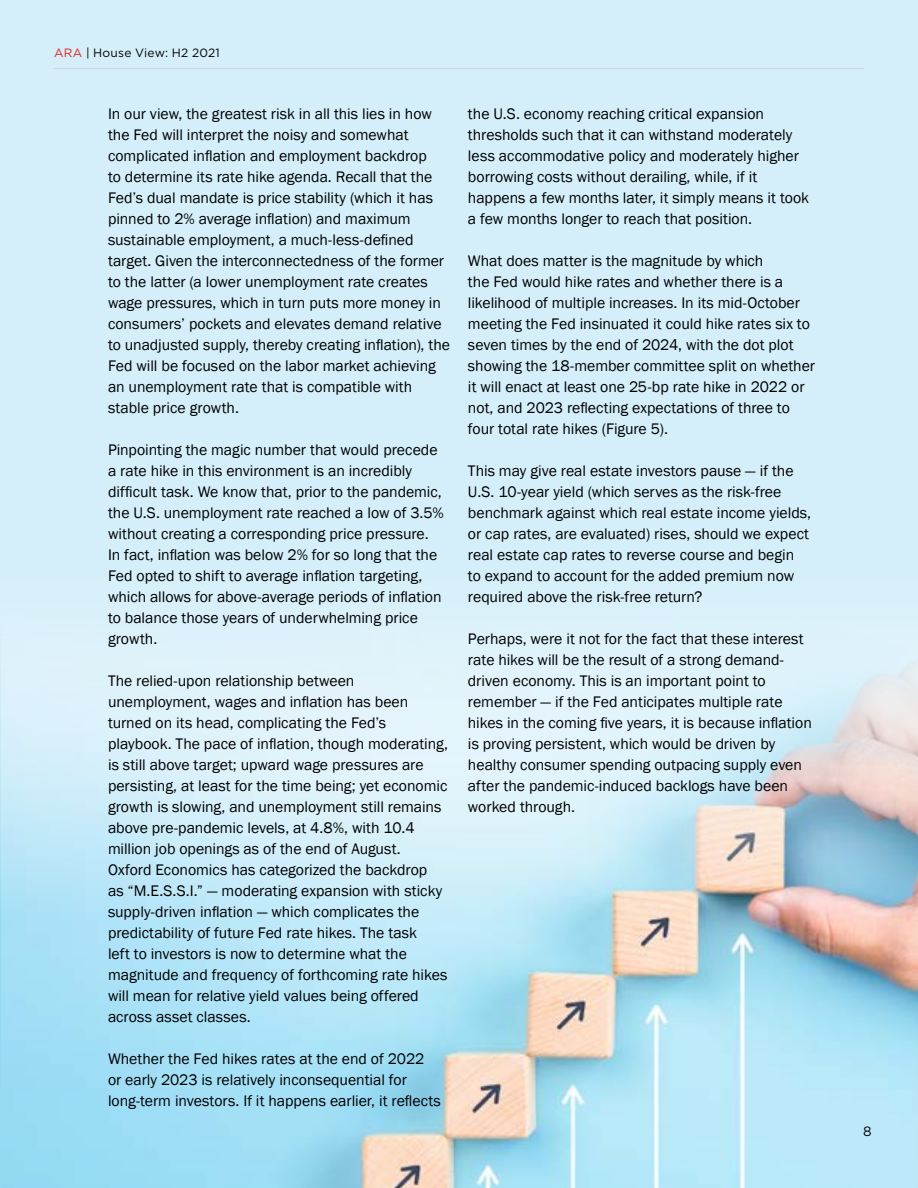
<style>
.page{position:relative;width:918px;height:1188px;background:#fff}
.page>*{position:absolute;margin:0;border:0;box-sizing:border-box;transform-origin:0 0}
.t1{font:15.75px/21px "Franklin Gothic";color:#000}
.t2{font:13.5px "Gotham";color:#000}
.t3{font:12px "Gotham";letter-spacing:.015em;color:#000}
.s1{color:#df271c}
</style>
<div class="page">
<div style="left:0;top:0;width:918px;height:974px;background:#d4effa"></div>
<img style="left:1px;top:643px;width:917px;height:545px">
<hr style="left:54px;top:68px;width:810px;height:1px;background:#d1d3d4">
<p class="t3" style="left:54px;top:45px;width:167px"><span class="s1">ARA</span> | House View: H2 2021</p>
<p class="t1" style="left:108px;top:104px;width:344px">In our view, the greatest risk in all this lies in how the Fed will interpret the noisy and somewhat complicated inflation and employment backdrop<br>to determine its rate hike agenda. Recall that the Fed’s dual mandate is price stability (which it has pinned to 2% average inflation) and maximum sustainable employment, a much-less-defined target. Given the interconnectedness of the former to the latter (a lower unemployment rate creates wage pressures, which in turn puts more money in consumers’ pockets and elevates demand relative to unadjusted supply, thereby creating inflation), the Fed will be focused on the labor market achieving an unemployment rate that is compatible with stable price growth.</p>
<p class="t1" style="left:108px;top:440px;width:337px">Pinpointing the magic number that would precede a rate hike in this environment is an incredibly difficult task. We know that, prior to the pandemic, the U.S. unemployment rate reached a low of 3.5% without creating a corresponding price pressure.<br>In fact, inflation was below 2% for so long that the Fed opted to shift to average inflation targeting, which allows for above-average periods of inflation to balance those years of underwhelming price growth.</p>
<p class="t1" style="left:108px;top:671px;width:342px">The relied-upon relationship between unemployment, wages and inflation has been turned on its head, complicating the Fed’s playbook. The pace of inflation, though moderating, is still above target; upward wage pressures are persisting, at least for the time being; yet economic growth is slowing, and unemployment still remains above pre-pandemic levels, at 4.8%, with 10.4 million job openings as of the end of August.<br>Oxford Economics has categorized the backdrop<br>as “M.E.S.S.I.” — moderating expansion with sticky supply-driven inflation — which complicates the predictability of future Fed rate hikes. The task<br>left to investors is now to determine what the magnitude and frequency of forthcoming rate hikes will mean for relative yield values being offered across asset classes.</p>
<p class="t1" style="left:108px;top:1048px;width:334px">Whether the Fed hikes rates at the end of 2022 or early 2023 is relatively inconsequential for long-term investors. If it happens earlier, it reflects</p>
<p class="t1" style="left:468px;top:103px;width:343px">the U.S. economy reaching critical expansion thresholds such that it can withstand moderately less accommodative policy and moderately higher borrowing costs without derailing, while, if it happens a few months later, it simply means it took a few months longer to reach that position.</p>
<p class="t1" style="left:468px;top:250px;width:349px">What does matter is the magnitude by which<br>the Fed would hike rates and whether there is a likelihood of multiple increases. In its mid-October meeting the Fed insinuated it could hike rates six to seven times by the end of 2024, with the dot plot showing the 18-member committee split on whether it will enact at least one 25-bp rate hike in 2022 or not, and 2023 reflecting expectations of three to four total rate hikes (Figure 5).</p>
<p class="t1" style="left:468px;top:460px;width:345px">This may give real estate investors pause — if the U.S. 10-year yield (which serves as the risk-free benchmark against which real estate income yields, or cap rates, are evaluated) rises, should we expect real estate cap rates to reverse course and begin<br>to expand to account for the added premium now required above the risk-free return?</p>
<p class="t1" style="left:468px;top:628px;width:345px">Perhaps, were it not for the fact that these interest rate hikes will be the result of a strong demand&shy;driven economy. This is an important point to remember — if the Fed anticipates multiple rate hikes in the coming five years, it is because inflation is proving persistent, which would be driven by healthy consumer spending outpacing supply even after the pandemic-induced backlogs have been worked through.</p>
<p class="t2" style="left:863px;top:1123px;width:10px">8</p>
</div>
